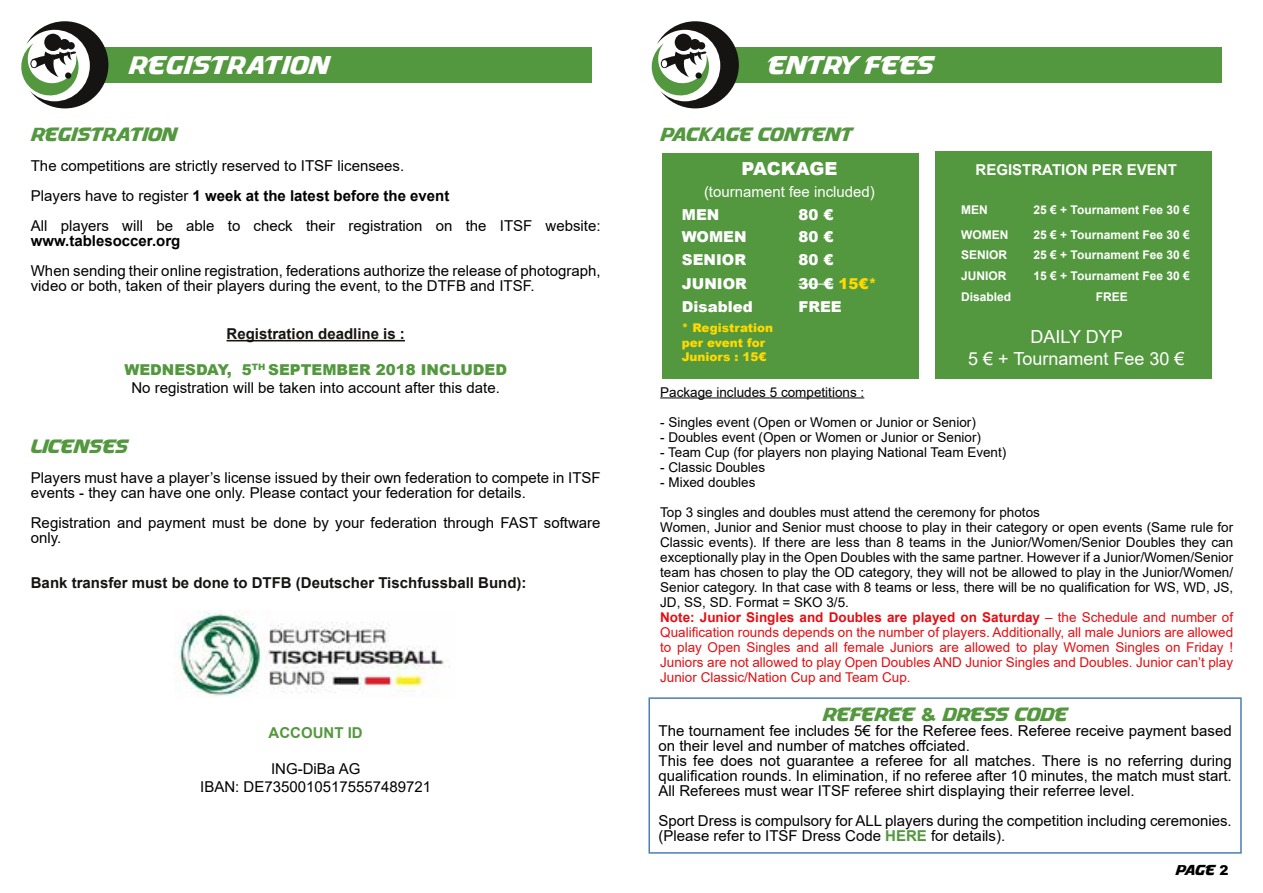
<style>
.page{position:relative;width:1263px;height:893px;background:#fff}
.page>*{position:absolute;margin:0;border:0;box-sizing:border-box;transform-origin:0 0}
.t1{font:24px "Masque";color:#fff}
.t2{font:18px "Masque";letter-spacing:-.02em;color:#53983e}
.t3{font:18px/21.6px "Arial";color:#fff;text-align:center}
.t4{font:900 18px "Arial";letter-spacing:-.01em;color:#fff}
.t5{font:15px/15px "Arial";color:#000}
.t6{font:700 15px "Arial";color:#151412}
.t7{font:900 15px "Arial";color:#fff}
.t8{font:700 15px "Arial";color:#161312}
.t9{font:15px "Arial";color:#fff}
.t10{font:700 15px "Arial";color:#fff}
.t11{font:700 15px "Arial";color:#000}
.t12{font:700 15px "Arial";color:#53983e}
.t13{font:900 15px "Arial";color:#ffd900}
.t14{font:13.5px/15px "Arial";color:#000}
.t15{font:13.5px "Masque";color:#000}
.t16{font:700 12px "Arial";color:#fff}
.t17{font:900 12px/14.4px "Arial";color:#ffd900}
.s1{font-weight:700}
.s2{font-weight:900;color:#53983e}
.s3{color:#fff}
.s4{font-weight:700;color:#e30f13}
.s5{color:#e30f13}
.s6{font-family:"Arial";font-weight:900}
.s7{font-weight:700;color:#53983e}
</style>
<div class="page">
<div style="left:935px;top:151px;width:277px;height:227px;background:#53983e"></div>
<hr style="left:660px;top:397px;width:204px;height:1px;background:#000">
<div style="left:100px;top:47px;width:492px;height:36px;background:#53983e"></div>
<hr style="left:227px;top:340px;width:178px;height:1px;background:#161312">
<div style="left:730px;top:47px;width:491px;height:36px;background:#53983e"></div>
<div style="left:662px;top:153px;width:256px;height:225px;background:#53983e"></div>
<div style="left:648px;top:697px;width:594px;height:157px;border:2px solid #497fb3"></div>
<hr style="left:798px;top:284px;width:35px;height:1px;background:#fff">
<img style="left:174px;top:610px;width:276px;height:87px">
<svg style="left:21px;top:21px;width:87px;height:87px"></svg>
<svg style="left:651px;top:21px;width:88px;height:87px"></svg>
<h1 class="t1" style="left:129px;top:50px;width:203px">REGISTRATION</h1>
<p class="t2" style="left:31px;top:123px;width:148px">REGISTRATION</p>
<p class="t5" style="left:31px;top:151px;width:571px;line-height:30px">The competitions are strictly reserved to ITSF licensees.<br>Players have to register <span class="s1">1 week at the latest before the event<br></span>All players will be able to check their registration on the ITSF website:</p>
<p class="t11" style="left:31px;top:230px;width:151px">www.tablesoccer.org</p>
<p class="t5" style="left:31px;top:263px;width:571px">When sending their online registration, federations authorize the release of photograph, video or both, taken of their players during the event, to the DTFB and ITSF.</p>
<p class="t8" style="left:227px;top:323px;width:180px">Registration deadline is :</p>
<p class="t5" style="left:124px;top:361px;width:384px;line-height:18px;text-align:center"><span class="s2">WEDNESDAY, 5</span><sup>TH</sup> <span class="s2">SEPTEMBER 2018 INCLUDED<br></span>No registration will be taken into account after this date.</p>
<p class="t2" style="left:31px;top:435px;width:99px">LICENSES</p>
<p class="t5" style="left:31px;top:470px;width:571px">Players must have a player’s license issued by their own federation to compete in ITSF events - they can have one only. Please contact your federation for details.</p>
<p class="t5" style="left:31px;top:515px;width:571px">Registration and payment must be done by your federation through FAST software only.</p>
<p class="t6" style="left:31px;top:572px;width:497px">Bank transfer must be done to DTFB (Deutscher Tischfussball Bund):</p>
<p class="t12" style="left:269px;top:722px;width:96px">ACCOUNT ID</p>
<p class="t5" style="left:200px;top:760px;width:232px;line-height:18px;text-align:center">ING-DiBa AG<br>IBAN: DE73500105175557489721</p>
<h1 class="t1" style="left:767px;top:50px;width:168px">ENTRY FEES</h1>
<p class="t2" style="left:660px;top:124px;width:194px">PACKAGE CONTENT</p>
<p class="t4" style="left:741px;top:156px;width:97px">PACKAGE</p>
<p class="t9" style="left:704px;top:181px;width:172px">(tournament fee included)</p>
<p class="t7" style="left:682px;top:203px;width:39px">MEN</p>
<p class="t7" style="left:798px;top:203px;width:37px">80 €</p>
<p class="t7" style="left:682px;top:226px;width:66px">WOMEN</p>
<p class="t7" style="left:798px;top:226px;width:37px">80 €</p>
<p class="t7" style="left:682px;top:249px;width:66px">SENIOR</p>
<p class="t7" style="left:798px;top:249px;width:37px">80 €</p>
<p class="t7" style="left:682px;top:273px;width:66px">JUNIOR</p>
<p class="t13" style="left:798px;top:273px;width:80px"><span class="s3">30 €</span> 15€*</p>
<p class="t7" style="left:682px;top:296px;width:72px">Disabled</p>
<p class="t7" style="left:798px;top:296px;width:45px">FREE</p>
<p class="t17" style="left:682px;top:321px;width:93px">* Registration per event for<br>Juniors : 15€</p>
<p class="t3" style="left:968px;top:326px;width:218px">DAILY DYP<br>5 € + Tournament Fee 30 €</p>
<p class="t10" style="left:975px;top:159px;width:203px">REGISTRATION PER EVENT</p>
<p class="t16" style="left:961px;top:201px;width:28px">MEN</p>
<p class="t16" style="left:1033px;top:201px;width:158px">25 € + Tournament Fee 30 €</p>
<p class="t16" style="left:961px;top:226px;width:49px">WOMEN</p>
<p class="t16" style="left:1033px;top:226px;width:158px">25 € + Tournament Fee 30 €</p>
<p class="t16" style="left:961px;top:247px;width:48px">SENIOR</p>
<p class="t16" style="left:1033px;top:247px;width:158px">25 € + Tournament Fee 30 €</p>
<p class="t16" style="left:961px;top:267px;width:47px">JUNIOR</p>
<p class="t16" style="left:1033px;top:267px;width:158px">15 € + Tournament Fee 30 €</p>
<p class="t16" style="left:961px;top:288px;width:52px">Disabled</p>
<p class="t16" style="left:1096px;top:288px;width:34px">FREE</p>
<p class="t14" style="left:660px;top:384px;width:206px">Package includes 5 competitions :</p>
<p class="t14" style="left:660px;top:414px;width:317px">- Singles event (Open or Women or Junior or Senior)</p>
<p class="t14" style="left:660px;top:429px;width:322px">- Doubles event (Open or Women or Junior or Senior)</p>
<p class="t14" style="left:660px;top:444px;width:348px">- Team Cup (for players non playing National Team Event)</p>
<p class="t14" style="left:660px;top:459px;width:107px">- Classic Doubles</p>
<p class="t14" style="left:660px;top:474px;width:97px">- Mixed doubles</p>
<p class="t14" style="left:660px;top:504px;width:574px">Top 3 singles and doubles must attend the ceremony for photos<br>Women, Junior and Senior must choose to play in their category or open events (Same rule for Classic events). If there are less than 8 teams in the Junior/Women/Senior Doubles they can exceptionally play in the Open Doubles with the same partner. However if a Junior/Women/Senior team has chosen to play the OD category, they will not be allowed to play in the Junior/Women/ Senior category. In that case with 8 teams or less, there will be no qualification for WS, WD, JS, JD, SS, SD. Format = SKO 3/5.<br><span class="s4">Note: Junior Singles and Doubles are played on Saturday</span> <span class="s5">– the Schedule and number of Qualification rounds depends on the number of players. Additionally, all male Juniors are allowed to play Open Singles and all female Juniors are allowed to play Women Singles on Friday !<br>Juniors are not allowed to play Open Doubles AND Junior Singles and Doubles. Junior can’t play Junior Classic/Nation Cup and Team Cup.</span></p>
<p class="t2" style="left:822px;top:703px;width:247px">REFEREE <span class="s6">&amp;</span> DRESS CODE</p>
<p class="t5" style="left:658px;top:723px;width:575px">The tournament fee includes 5€ for the Referee fees. Referee receive payment based on their level and number of matches offciated.<br>This fee does not guarantee a referee for all matches. There is no referring during qualification rounds. In elimination, if no referee after 10 minutes, the match must start.<br>All Referees must wear ITSF referee shirt displaying their referree level.</p>
<p class="t5" style="left:658px;top:813px;width:575px">Sport Dress is compulsory for ALL players during the competition including ceremonies. (Please refer to ITSF Dress Code <span class="s7">HERE</span> for details).</p>
<p class="t15" style="left:1175px;top:862px;width:54px">PAGE <span class="s6">2</span></p>
</div>
